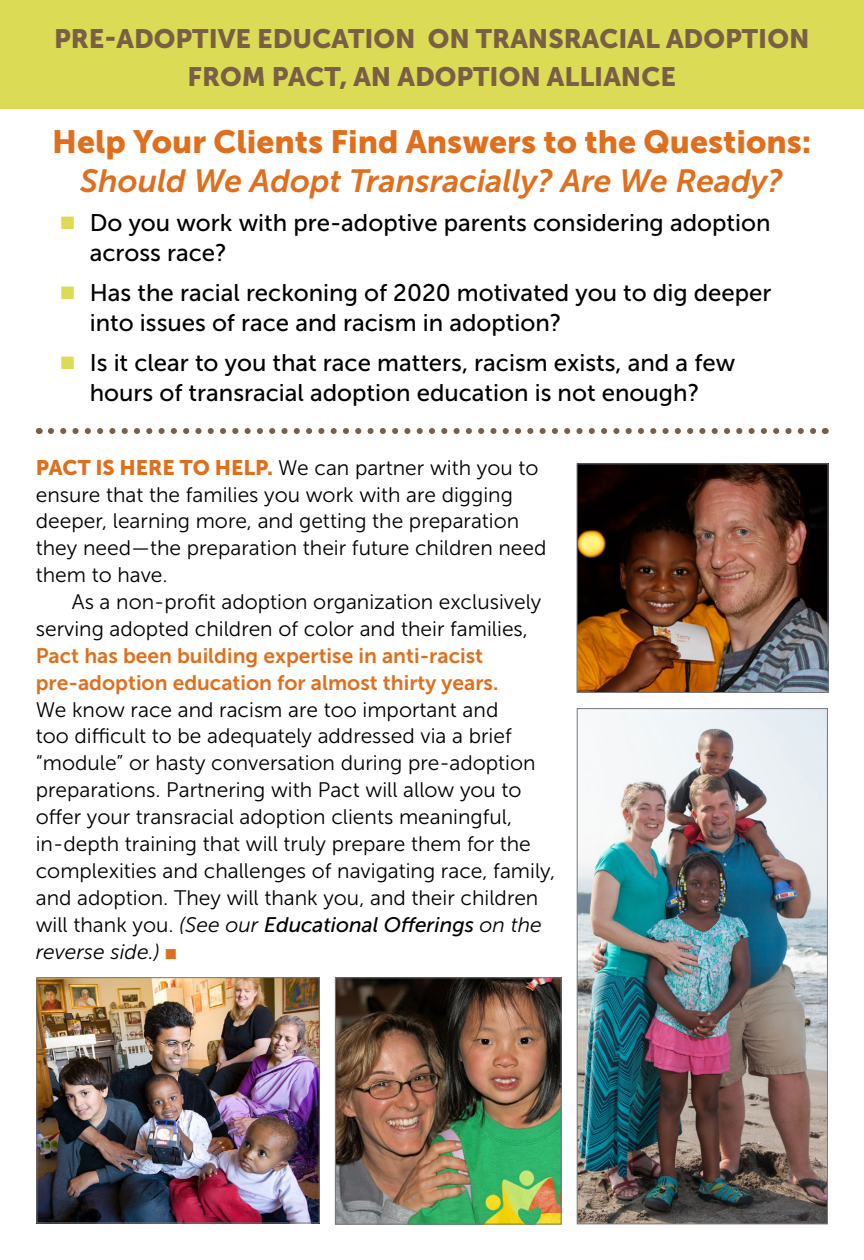
<style>
.page{position:relative;width:864px;height:1260px;background:#fff}
.page>*{position:absolute;margin:0;border:0;box-sizing:border-box;transform-origin:0 0}
.t1{font:32px "Museo Sans 900";color:#df6f1d}
.t2{font:italic 32px "Museo Sans 700";color:#df6f1d}
.t3{font:26.4px/38.4px "Museo Sans 900";color:#7a5f47;text-align:center}
.t4{font:24px/30.4px "Museo Sans 500";color:#000}
.t5{font:21px/26.8px "Museo Sans 300";color:#000}
.t6{font:21px/26.8px "Museo Sans 700";color:#df6f1d}
.t7{font:italic 21px "Museo Sans 500";color:#000}
.t8{font:italic 21px "Museo Sans 300";color:#000}
.s1{color:#dbdb55}
.s2{font-family:"Museo Sans 900";color:#df6f1d}
.s3{font-family:"Museo Sans 300";font-style:normal}
.s4{font-family:"Museo Sans 300"}
.s5{color:#df6f1d}
</style>
<div class="page">
<div style="left:0;top:0;width:864px;height:109px;background:#dbdb55"></div>
<svg style="left:51px;top:428px;width:766px;height:6px"></svg>
<img style="left:39px;top:979px;width:279px;height:242px">
<div style="left:37px;top:977px;width:283px;height:246px;border:1px solid #77787b"></div>
<img style="left:337px;top:979px;width:223px;height:244px">
<div style="left:335px;top:977px;width:227px;height:248px;border:1px solid #77787b"></div>
<img style="left:579px;top:710px;width:247px;height:512px">
<div style="left:577px;top:708px;width:251px;height:516px;border:1px solid #77787b"></div>
<img style="left:579px;top:465px;width:247px;height:226px">
<div style="left:577px;top:463px;width:251px;height:230px;border:1px solid #77787b"></div>
<p class="t3" style="left:54px;top:19px;width:757px">PRE-ADOPTIVE EDUCATION ON TRANSRACIAL ADOPTION<br>FROM PACT, AN ADOPTION ALLIANCE</p>
<h1 class="t1" style="left:52px;top:124px;width:761px">Help Your Clients Find Answers to the Questions:</h1>
<h1 class="t2" style="left:80px;top:163px;width:704px">Should We Adopt Transracially? Are We Ready?</h1>
<p class="t4" style="left:90px;top:208px;width:682px;text-indent:-29px"><span class="s1">■</span> Do you work with pre-adoptive parents considering adoption across race?</p>
<p class="t4" style="left:90px;top:277px;width:683px;text-indent:-29px"><span class="s1">■</span> Has the racial reckoning of 2020 motivated you to dig deeper into issues of race and racism in adoption?</p>
<p class="t4" style="left:61px;top:347px;width:676px;text-align:center"><span class="s1">■</span> Is it clear to you that race matters, racism exists, and a few hours of transracial adoption education is not enough?</p>
<p class="t5" style="left:36px;top:454px;width:512px"><span class="s2">PACT IS HERE TO HELP.</span> We can partner with you to ensure that the families you work with are digging deeper, learning more, and getting the preparation they need—the preparation their future children need them to have.</p>
<p class="t5" style="left:36px;top:589px;width:507px;text-indent:36px">As a non-profit adoption organization exclusively serving adopted children of color and their families,</p>
<p class="t6" style="left:36px;top:642px;width:464px">Pact has been building expertise in anti-racist pre-adoption education for almost thirty years.</p>
<p class="t5" style="left:36px;top:696px;width:521px">We know race and racism are too important and<br>too difficult to be adequately addressed via a brief “module” or hasty conversation during pre-adoption preparations. Partnering with Pact will allow you to offer your transracial adoption clients meaningful, in-depth training that will truly prepare them for the complexities and challenges of navigating race, family, and adoption. They will thank you, and their children</p>
<p class="t7" style="left:36px;top:913px;width:508px"><span class="s3">will thank you.</span> <span class="s4">(See our</span> Educational Offerings <span class="s4">on the</span></p>
<p class="t8" style="left:36px;top:940px;width:142px">reverse side.) <span class="s5">■</span></p>
</div>
